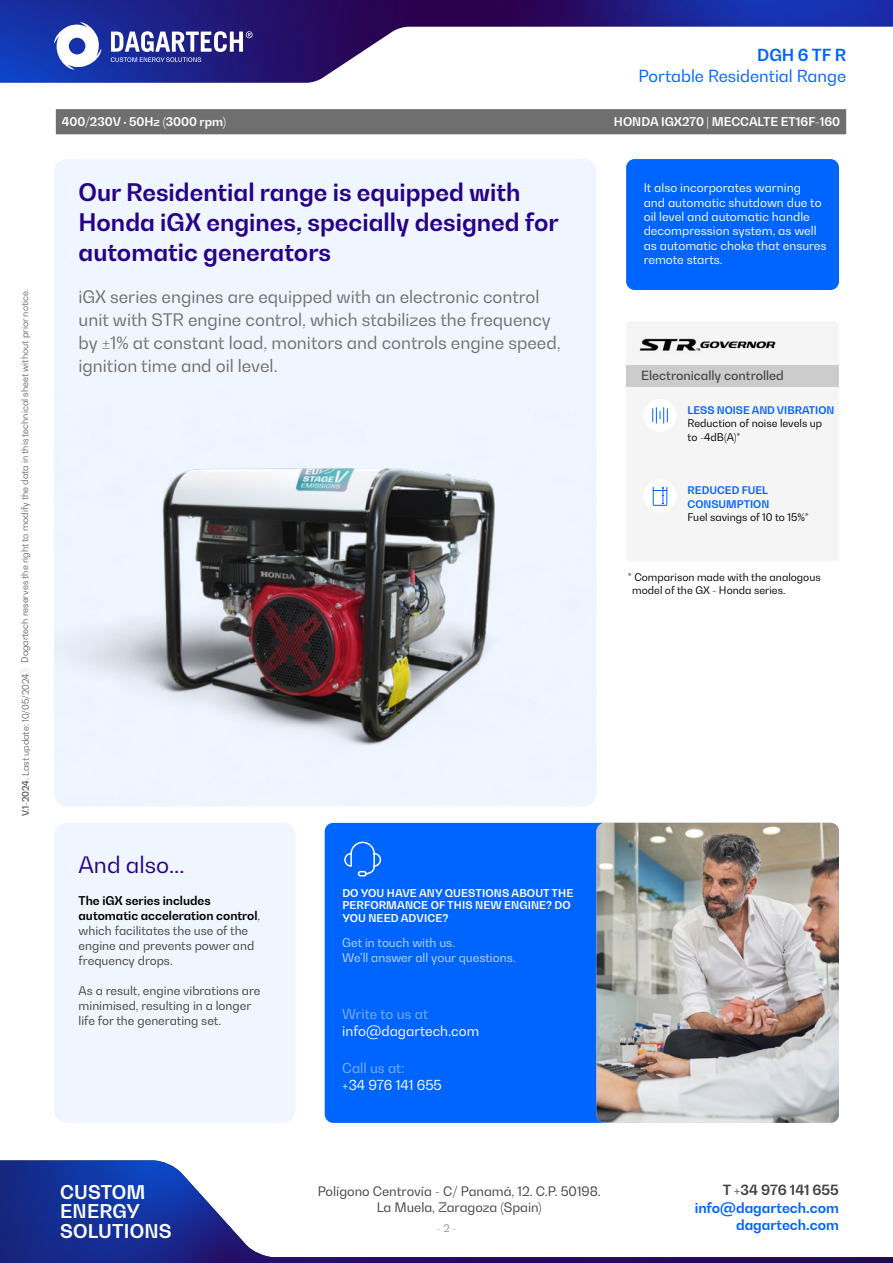
<style>
.page{position:relative;width:893px;height:1263px;background:#fff}
.page>*{position:absolute;margin:0;border:0;box-sizing:border-box;transform-origin:0 0}
.t1{font:700 24px/30px "Bw Gradual";color:#270089}
.t2{font:22.5px "Bw Gradual";color:#270089}
.t3{font:700 18.75px/19.4px "Bw Gradual";letter-spacing:.01em;color:#fff}
.t4{font:17.1px/22.8px "Bw Gradual";color:#706f6f}
.t5{font:16.5px "Bw Gradual";color:#0064ff}
.t6{font:700 16.5px "Bw Gradual";color:#0064ff}
.t7{font:700 13.95px "Bw Gradual";color:#0064ff}
.t8{font:700 13.95px "Bw Gradual";color:#424242}
.t9{font:13.65px "Bw Gradual";color:#fff}
.t10{font:13.65px "Bw Gradual";color:#80b1ff}
.t11{font:12.9px/16.2px "Bw Gradual";color:#424242;text-align:center}
.t12{font:500 12.45px "Bw Gradual";color:#424242}
.t13{font:12px/15px "Bw Gradual";color:#424242}
.t14{font:12px/14.4px "Bw Gradual";color:#fff}
.t15{font:700 12px "Bw Gradual";color:#fff}
.t16{font:700 10.65px/12.9px "Bw Gradual";letter-spacing:.01em;color:#fff}
.t17{font:10.5px/13.5px "Bw Gradual";color:#000}
.t18{font:700 10.5px/13.5px "Bw Gradual";color:#0064ff}
.t19{font:10.5px "Bw Gradual";color:#949091}
.t20{font:300 9px "Bw Gradual";color:#424242}
.s1{font-weight:500}
.s2{font-weight:700;color:#000}
</style>
<div class="page">
<img style="left:0;top:0;width:893px;height:83px">
<svg style="left:111px;top:31px;width:142px;height:31px"></svg>
<svg style="left:54px;top:22px;width:47px;height:48px"></svg>
<img style="left:0;top:1160px;width:893px;height:103px">
<div style="left:54px;top:159px;width:542px;height:647px;background:#f0f6ff;border-radius:13px"></div>
<div style="left:54px;top:823px;width:242px;height:300px;background:#f0f6ff;border-radius:13px"></div>
<img style="left:60px;top:468px;width:536px;height:338px">
<div style="left:626px;top:159px;width:213px;height:131px;background:#0064ff;border-radius:9px"></div>
<div style="left:626px;top:321px;width:213px;height:240px;background:#f6f5f5;border-radius:4px"></div>
<img style="left:639px;top:338px;width:137px;height:13px">
<div style="left:643px;top:399px;width:34px;height:33px;background:#fff;border-radius:50%"></div>
<div style="left:643px;top:479px;width:34px;height:33px;background:#fff;border-radius:50%"></div>
<div style="left:626px;top:365px;width:213px;height:21px;background:#cdcccc"></div>
<svg style="left:652px;top:486px;width:16px;height:20px"></svg>
<svg style="left:652px;top:408px;width:16px;height:15px"></svg>
<div style="left:325px;top:823px;width:514px;height:300px;background:#0064ff;border-radius:9px"></div>
<img style="left:596px;top:823px;width:243px;height:300px">
<svg style="left:344px;top:841px;width:38px;height:36px"></svg>
<div style="left:56px;top:109px;width:790px;height:25px;background:#706f6f"></div>
<p class="t20" style="left:19px;top:663px;width:375px;rotate:-90deg">Dagartech reserves the right to modify the data in this technical sheet without prior notice.</p>
<p class="t20" style="left:20px;top:816px;width:144px;rotate:-90deg"><span class="s1">V.1-2024</span>. Last update: 10/05/2024</p>
<h3 class="t6" style="left:757px;top:44px;width:90px">DGH 6 TF R</h3>
<h3 class="t5" style="left:638px;top:65px;width:209px">Portable Residential Range</h3>
<p class="t15" style="left:62px;top:114px;width:166px">400/230V · 50Hz (3000 rpm)</p>
<p class="t15" style="left:614px;top:114px;width:228px">HONDA IGX270 | MECCALTE ET16F-160</p>
<h1 class="t1" style="left:79px;top:177px;width:482px">Our Residential range is equipped with<br>Honda iGX engines, specially designed for automatic generators</h1>
<h3 class="t4" style="left:79px;top:285px;width:484px">iGX series engines are equipped with an electronic control unit with STR engine control, which stabilizes the frequency by ±1% at constant load, monitors and controls engine speed, ignition time and oil level.</h3>
<p class="t14" style="left:644px;top:180px;width:184px">It also incorporates warning<br>and automatic shutdown due to oil level and automatic handle decompression system, as well as automatic choke that ensures remote starts.</p>
<p class="t12" style="left:641px;top:368px;width:144px">Electronically controlled</p>
<p class="t18" style="left:688px;top:403px;width:148px">LESS NOISE AND VIBRATION</p>
<p class="t17" style="left:688px;top:416px;width:136px">Reduction of noise levels up to -4dB(A)*</p>
<p class="t18" style="left:688px;top:483px;width:83px">REDUCED FUEL<br>CONSUMPTION</p>
<p class="t17" style="left:688px;top:511px;width:123px">Fuel savings of 10 to 15%*</p>
<p class="t17" style="left:632px;top:570px;width:190px;text-indent:-4px">* Comparison made with the analogous model of the GX - Honda series.</p>
<h2 class="t2" style="left:79px;top:850px;width:108px">And also...</h2>
<p class="t13" style="left:79px;top:893px;width:183px"><span class="s2">The iGX series includes automatic acceleration control</span>, which facilitates the use of the engine and prevents power and frequency drops.</p>
<p class="t13" style="left:79px;top:983px;width:183px">As a result, engine vibrations are minimised, resulting in a longer life for the generating set.</p>
<p class="t16" style="left:342px;top:886px;width:233px">DO YOU HAVE ANY QUESTIONS ABOUT THE<br>PERFORMANCE OF THIS NEW ENGINE? DO<br>YOU NEED ADVICE?</p>
<p class="t14" style="left:342px;top:935px;width:175px;line-height:15px">Get in touch with us.<br>We'll answer all your questions.</p>
<p class="t10" style="left:342px;top:1005px;width:87px">Write to us at</p>
<p class="t9" style="left:342px;top:1022px;width:138px">info@dagartech.com</p>
<p class="t10" style="left:342px;top:1059px;width:64px">Call us at:</p>
<p class="t9" style="left:342px;top:1076px;width:101px">+34 976 141 655</p>
<h3 class="t3" style="left:60px;top:1182px;width:113px">CUSTOM<br>ENERGY<br>SOLUTIONS</h3>
<p class="t11" style="left:318px;top:1182px;width:285px">Polígono Centrovía - C/ Panamá, 12. C.P. 50198.<br>La Muela, Zaragoza (Spain)</p>
<p class="t19" style="left:437px;top:1221px;width:21px">- 2 -</p>
<p class="t8" style="left:723px;top:1180px;width:118px">T +34 976 141 655</p>
<p class="t7" style="left:695px;top:1199px;width:146px">info@dagartech.com</p>
<p class="t7" style="left:736px;top:1215px;width:104px">dagartech.com</p>
</div>
